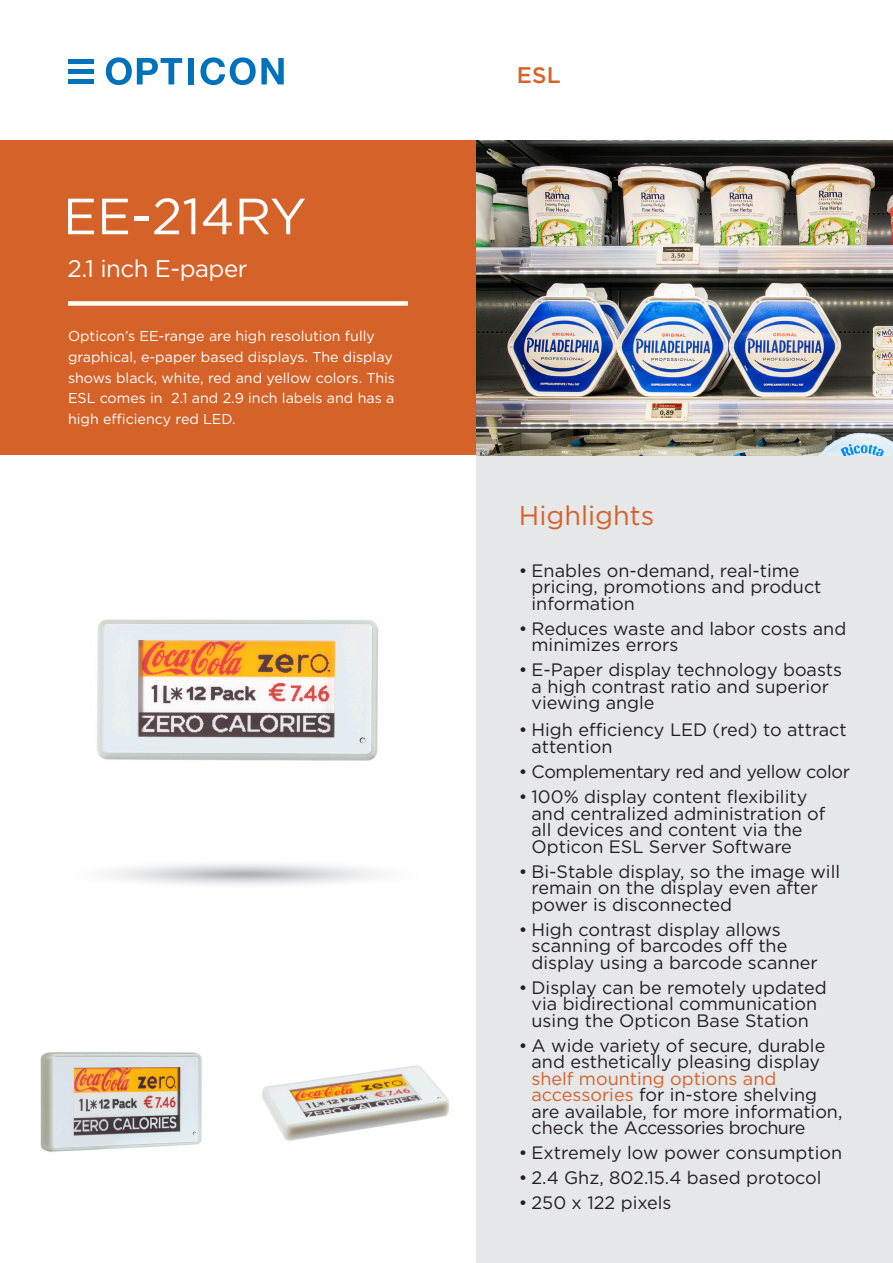
<style>
.page{position:relative;width:893px;height:1263px;background:#fff}
.page>*{position:absolute;margin:0;border:0;box-sizing:border-box;transform-origin:0 0}
.t1{font:50.85px "Gotham";color:#fff}
.t2{font:27px "Gotham";color:#d46229}
.t3{font:24px "Gotham";letter-spacing:-.02em;color:#fff}
.t4{font:500 22.5px "Gotham";color:#d46229}
.t5{font:18px/16.5px "Gotham";color:#231f20}
.t6{font:18px "Gotham";letter-spacing:-.02em;color:#231f20}
.t7{font:14.25px/20.7px "Gotham";color:#fff}
.s1{color:#d46229}
</style>
<div class="page">
<div style="left:476px;top:455px;width:417px;height:808px;background:#e6e7e9"></div>
<div style="left:0;top:140px;width:476px;height:315px;background:#d46229"></div>
<div style="left:68px;top:301px;width:340px;height:5px;background:#fff"></div>
<img style="left:262px;top:1065px;width:188px;height:76px">
<img style="left:40px;top:1052px;width:162px;height:100px">
<img style="left:97px;top:619px;width:282px;height:142px">
<img style="left:476px;top:140px;width:417px;height:315px">
<svg style="left:360px;top:738px;width:5px;height:5px"></svg>
<div style="left:68px;top:59px;width:25px;height:5px;background:#0072bc"></div>
<div style="left:68px;top:69px;width:25px;height:5px;background:#0072bc"></div>
<div style="left:68px;top:79px;width:25px;height:5px;background:#0072bc"></div>
<svg style="left:106px;top:57px;width:76px;height:28px"></svg>
<div style="left:188px;top:58px;width:6px;height:26px;background:#0072bc"></div>
<svg style="left:200px;top:57px;width:84px;height:28px"></svg>
<p class="t1" style="left:63px;top:184px;width:245px">EE-214RY</p>
<p class="t3" style="left:67px;top:253px;width:181px">2.1 inch E-paper</p>
<p class="t7" style="left:68px;top:326px;width:329px">Opticon’s EE-range are high resolution fully graphical, e-paper based displays. The display shows black, white, red and yellow colors. This ESL comes in 2.1 and 2.9 inch labels and has a high efficiency red LED.</p>
<p class="t4" style="left:517px;top:63px;width:45px">ESL</p>
<p class="t2" style="left:519px;top:498px;width:137px">Highlights</p>
<p class="t5" style="left:531px;top:562px;width:292px;text-indent:-13px">• Enables on-demand, real-time pricing, promotions and product information</p>
<p class="t5" style="left:531px;top:620px;width:316px;text-indent:-13px">• Reduces waste and labor costs and minimizes errors</p>
<p class="t5" style="left:531px;top:661px;width:312px;text-indent:-13px">• E-Paper display technology boasts a high contrast ratio and superior viewing angle</p>
<p class="t5" style="left:531px;top:720px;width:317px;line-height:17.7px;text-indent:-13px">• High efficiency LED (red) to attract attention</p>
<p class="t6" style="left:519px;top:760px;width:333px">• Complementary red and yellow color</p>
<p class="t5" style="left:531px;top:788px;width:295px;text-indent:-13px">• 100% display content flexibility and centralized administration of all devices and content via the<br>Opticon ESL Server Software</p>
<p class="t5" style="left:531px;top:863px;width:310px;text-indent:-13px">• Bi-Stable display, so the image will remain on the display even after power is disconnected</p>
<p class="t5" style="left:531px;top:921px;width:288px;text-indent:-13px">• High contrast display allows scanning of barcodes off the display using a barcode scanner</p>
<p class="t5" style="left:519px;top:979px;width:310px;text-align:center">• Display can be remotely updated via bidirectional communication using the Opticon Base Station</p>
<p class="t5" style="left:531px;top:1037px;width:312px;text-indent:-13px">• A wide variety of secure, durable and esthetically pleasing display <span class="s1">shelf mounting options and accessories</span> for in-store shelving are available, for more information, check the Accessories brochure</p>
<p class="t5" style="left:519px;top:1144px;width:325px">• Extremely low power consumption</p>
<p class="t5" style="left:519px;top:1169px;width:304px">• 2.4 Ghz, 802.15.4 based protocol</p>
<p class="t5" style="left:519px;top:1194px;width:154px">• 250 x 122 pixels</p>
</div>
